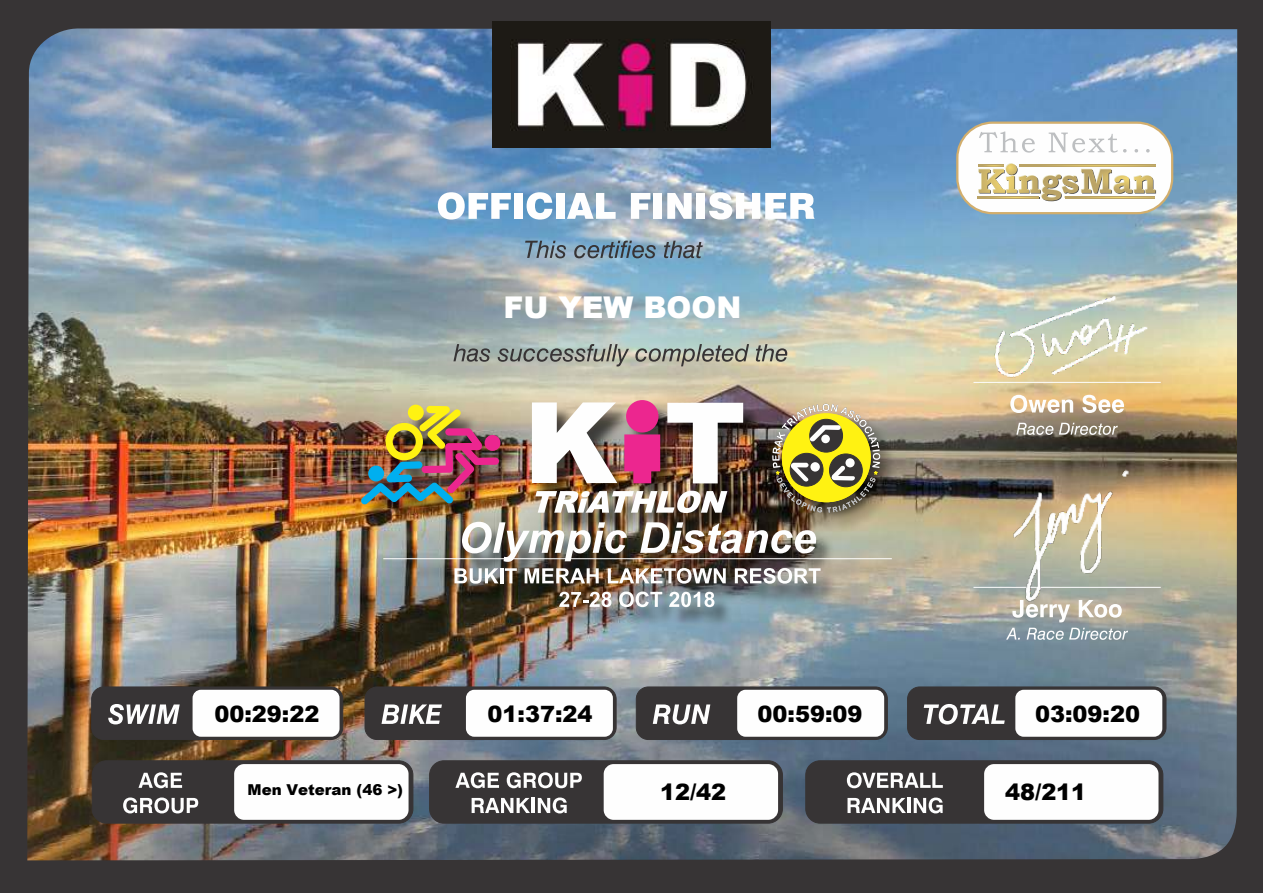
<style>
.page{position:relative;width:1263px;height:893px;background:#fff}
.page>*{position:absolute;margin:0;border:0;box-sizing:border-box;transform-origin:0 0}
.t1{font:900 30px "Arial";color:#fff}
.t2{font:900 22.5px "Arial";color:#000}
.t3{font:900 15px "Arial";color:#000}
</style>
<div class="page">
<img style="left:0;top:0;width:1263px;height:893px">
<img style="left:492px;top:21px;width:279px;height:126px">
<svg style="left:438px;top:192px;width:73px;height:28px"></svg>
<div style="left:514px;top:193px;width:9px;height:26px;background:#fefefe"></div>
<svg style="left:527px;top:192px;width:25px;height:28px"></svg>
<div style="left:556px;top:193px;width:8px;height:26px;background:#fefefe"></div>
<svg style="left:567px;top:193px;width:49px;height:26px"></svg>
<svg style="left:631px;top:193px;width:19px;height:26px"></svg>
<div style="left:654px;top:193px;width:8px;height:26px;background:#fefefe"></div>
<svg style="left:667px;top:193px;width:25px;height:26px"></svg>
<div style="left:697px;top:193px;width:8px;height:26px;background:#fefefe"></div>
<svg style="left:709px;top:192px;width:105px;height:28px"></svg>
<svg style="left:525px;top:241px;width:41px;height:17px"></svg>
<svg style="left:574px;top:241px;width:82px;height:17px"></svg>
<svg style="left:664px;top:241px;width:39px;height:17px"></svg>
<svg style="left:453px;top:344px;width:37px;height:18px"></svg>
<svg style="left:498px;top:344px;width:131px;height:22px;background:#989e97"></svg>
<svg style="left:635px;top:344px;width:114px;height:22px;background:#a0a599"></svg>
<svg style="left:756px;top:344px;width:31px;height:18px"></svg>
<div style="left:91px;top:687px;width:252px;height:53px;background:#373435;border:1px solid #373435;border-radius:12px"></div>
<div style="left:365px;top:687px;width:251px;height:53px;background:#373435;border:1px solid #373435;border-radius:12px"></div>
<div style="left:636px;top:687px;width:252px;height:53px;background:#373435;border:1px solid #373435;border-radius:12px"></div>
<div style="left:907px;top:687px;width:259px;height:53px;background:#373435;border:1px solid #373435;border-radius:12px"></div>
<div style="left:805px;top:760px;width:358px;height:63px;background:#373435;border:1px solid #373435;border-radius:14px"></div>
<div style="left:429px;top:760px;width:354px;height:63px;background:#373435;border:1px solid #373435;border-radius:14px"></div>
<div style="left:92px;top:760px;width:321px;height:63px;background:#373435;border:1px solid #373435;border-radius:14px"></div>
<div style="left:193px;top:690px;width:147px;height:47px;background:#fefefe;border-radius:8px"></div>
<div style="left:466px;top:690px;width:147px;height:47px;background:#fefefe;border-radius:8px"></div>
<div style="left:737px;top:690px;width:147px;height:47px;background:#fefefe;border-radius:8px"></div>
<div style="left:1015px;top:690px;width:147px;height:47px;background:#fefefe;border-radius:8px"></div>
<div style="left:984px;top:764px;width:174px;height:56px;background:#fefefe;border-radius:10px"></div>
<div style="left:604px;top:764px;width:174px;height:56px;background:#fefefe;border-radius:10px"></div>
<div style="left:234px;top:764px;width:175px;height:56px;background:#fefefe;border-radius:10px"></div>
<svg style="left:108px;top:704px;width:72px;height:20px"></svg>
<svg style="left:381px;top:704px;width:61px;height:20px"></svg>
<svg style="left:653px;top:704px;width:57px;height:20px"></svg>
<svg style="left:924px;top:704px;width:81px;height:20px"></svg>
<svg style="left:847px;top:772px;width:96px;height:16px"></svg>
<svg style="left:847px;top:798px;width:59px;height:15px"></svg>
<hr style="left:907px;top:798px;width:3px;height:15px;background:#fefefe">
<svg style="left:914px;top:797px;width:29px;height:16px"></svg>
<svg style="left:455px;top:772px;width:44px;height:16px"></svg>
<svg style="left:507px;top:772px;width:75px;height:16px"></svg>
<svg style="left:472px;top:798px;width:58px;height:15px"></svg>
<hr style="left:531px;top:798px;width:3px;height:15px;background:#fefefe">
<svg style="left:538px;top:797px;width:29px;height:16px"></svg>
<svg style="left:138px;top:772px;width:44px;height:16px"></svg>
<svg style="left:123px;top:797px;width:75px;height:16px"></svg>
<img style="left:355px;top:396px;width:564px;height:240px">
<img style="left:667px;top:403px;width:76px;height:80px">
<div style="left:626px;top:400px;width:32px;height:32px;background:#ec268f;border-radius:50%"></div>
<svg style="left:624px;top:434px;width:36px;height:49px;background:#d92981"></svg>
<img style="left:532px;top:402px;width:85px;height:81px">
<img style="left:535px;top:491px;width:192px;height:22px">
<img style="left:361px;top:405px;width:139px;height:100px">
<img style="left:772px;top:404px;width:108px;height:109px">
<svg style="left:454px;top:568px;width:44px;height:16px"></svg>
<hr style="left:500px;top:568px;width:3px;height:15px;background:#fefefe">
<svg style="left:505px;top:568px;width:12px;height:15px"></svg>
<svg style="left:525px;top:568px;width:74px;height:15px"></svg>
<img style="left:608px;top:568px;width:118px;height:16px">
<svg style="left:735px;top:568px;width:85px;height:16px"></svg>
<svg style="left:559px;top:592px;width:52px;height:15px"></svg>
<svg style="left:619px;top:591px;width:43px;height:16px"></svg>
<svg style="left:669px;top:592px;width:45px;height:15px"></svg>
<hr style="left:383px;top:558px;width:509px;height:1px;background:#fefefe">
<img style="left:462px;top:522px;width:165px;height:40px">
<img style="left:640px;top:522px;width:176px;height:31px">
<div style="left:956px;top:122px;width:217px;height:92px;background:#fefefe;border:2px solid #d2ae6d;border-radius:35px"></div>
<svg style="left:979px;top:132px;width:56px;height:21px"></svg>
<svg style="left:1049px;top:133px;width:68px;height:20px"></svg>
<svg style="left:1134px;top:149px;width:4px;height:4px"></svg>
<svg style="left:1146px;top:149px;width:4px;height:4px"></svg>
<hr style="left:977px;top:196px;width:61px;height:2px;background:#ebe7c6">
<svg style="left:978px;top:163px;width:178px;height:38px"></svg>
<svg style="left:1020px;top:165px;width:135px;height:1px"></svg>
<svg style="left:1010px;top:395px;width:63px;height:18px"></svg>
<svg style="left:1082px;top:395px;width:42px;height:18px"></svg>
<svg style="left:1016px;top:423px;width:37px;height:12px"></svg>
<svg style="left:1059px;top:423px;width:59px;height:12px"></svg>
<svg style="left:1012px;top:614px;width:58px;height:8px"></svg>
<svg style="left:1079px;top:614px;width:43px;height:4px"></svg>
<svg style="left:1006px;top:628px;width:14px;height:12px"></svg>
<svg style="left:1027px;top:628px;width:101px;height:12px"></svg>
<hr style="left:973px;top:382px;width:188px;height:1px;background:#fefefe">
<hr style="left:973px;top:587px;width:188px;height:1px;background:#fefefe">
<img style="left:988px;top:288px;width:164px;height:105px">
<img style="left:1003px;top:464px;width:136px;height:150px">
<h1 class="t1" style="left:503px;top:285px;width:240px">FU YEW BOON</h1>
<p class="t2" style="left:214px;top:697px;width:106px">00:29:22</p>
<p class="t2" style="left:488px;top:697px;width:106px">01:37:24</p>
<p class="t2" style="left:758px;top:697px;width:106px">00:59:09</p>
<p class="t2" style="left:1035px;top:697px;width:106px">03:09:20</p>
<p class="t3" style="left:248px;top:778px;width:157px">Men Veteran (46 &gt;)</p>
<p class="t2" style="left:660px;top:775px;width:68px">12/42</p>
<p class="t2" style="left:1005px;top:775px;width:83px">48/211</p>
</div>
